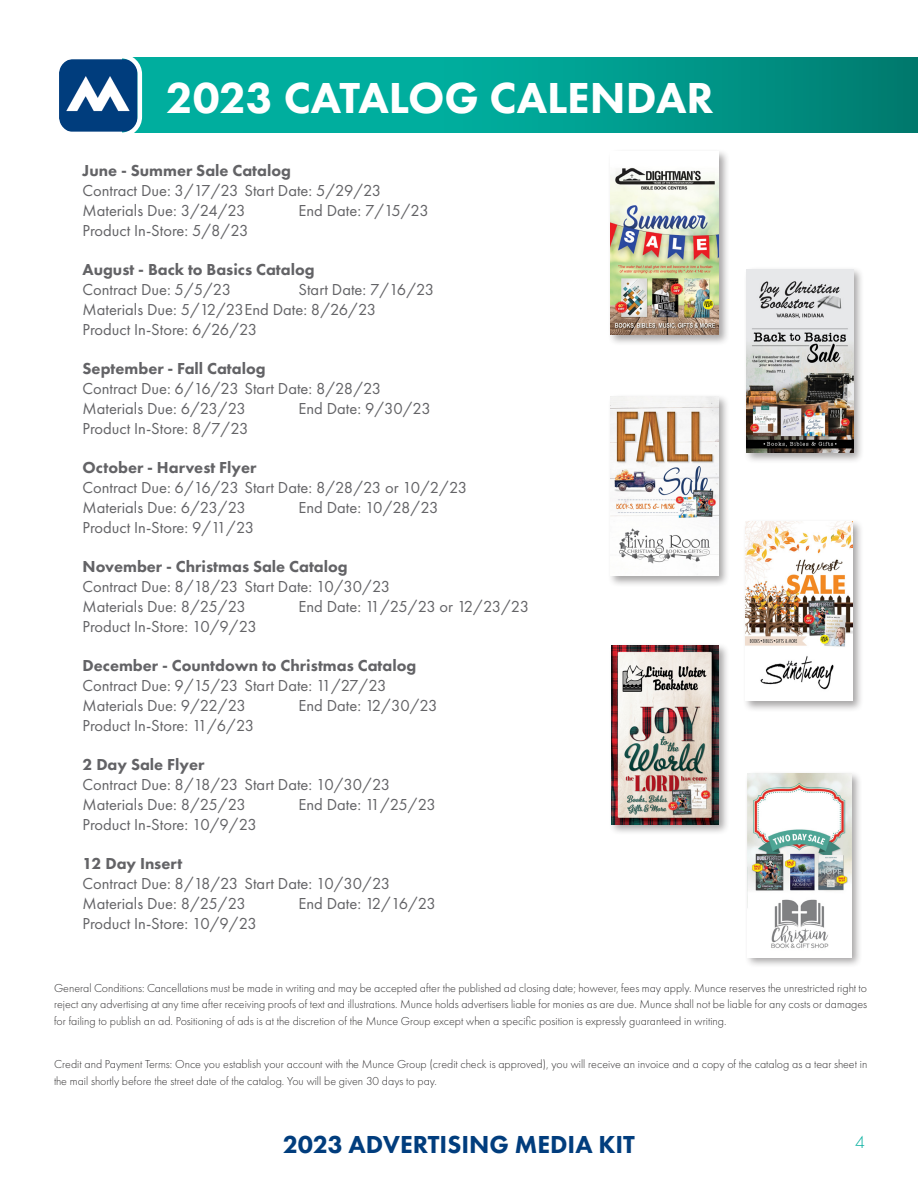
<style>
.page{position:relative;width:918px;height:1188px;background:#fff}
.page>*{position:absolute;margin:0;border:0;box-sizing:border-box;transform-origin:0 0}
.t1{font:800 45px "Futura PT";color:#fff}
.t2{font:800 25.5px "Futura PT";color:#013d7d}
.t3{font:300 18px "Futura PT";color:#00ae9d}
.t4{font:16.5px "Futura PT";color:#636366}
.t5{font:800 16.5px "Futura PT";color:#636366}
.t6{font:16.5px "Futura PT";letter-spacing:-.02em;color:#636366}
.t7{font:300 12px/16.5px "Futura PT";color:#312f30;text-align:justify}
</style>
<div class="page">
<div style="left:123px;top:58px;width:795px;height:75px;background:linear-gradient(to right,#00bcab,#008578)"></div>
<img style="left:59px;top:59px;width:78px;height:73px">
<div style="left:54px;top:54px;width:88px;height:83px;border:4px solid #fff;border-radius:18px"></div>
<div style="left:744px;top:266px;width:121px;height:198px;background:#231f20;opacity:.4"></div>
<img style="left:747px;top:270px;width:106px;height:182px">
<div style="left:608px;top:394px;width:121px;height:193px;background:#231f20;opacity:.4"></div>
<img style="left:611px;top:397px;width:107px;height:179px">
<div style="left:742px;top:518px;width:122px;height:194px;background:#231f20;opacity:.4"></div>
<img style="left:745px;top:521px;width:108px;height:180px">
<div style="left:608px;top:643px;width:122px;height:192px;background:#231f20;opacity:.4"></div>
<img style="left:611px;top:645px;width:108px;height:179px">
<div style="left:608px;top:149px;width:122px;height:197px;background:#231f20;opacity:.4"></div>
<img style="left:611px;top:151px;width:108px;height:184px">
<div style="left:745px;top:771px;width:117px;height:198px;background:#231f20;opacity:.4"></div>
<img style="left:748px;top:774px;width:103px;height:183px">
<p class="t1" style="left:166px;top:70px;width:550px">2023 CATALOG CALENDAR</p>
<p class="t5" style="left:83px;top:161px;width:210px">June - Summer Sale Catalog</p>
<p class="t4" style="left:83px;top:181px;width:300px">Contract Due: 3/17/23 Start Date: 5/29/23</p>
<p class="t4" style="left:83px;top:201px;width:165px">Materials Due: 3/24/23</p>
<p class="t4" style="left:299px;top:201px;width:132px">End Date: 7/15/23</p>
<p class="t4" style="left:83px;top:220px;width:167px">Product In-Store: 5/8/23</p>
<p class="t5" style="left:83px;top:260px;width:234px">August - Back to Basics Catalog</p>
<p class="t4" style="left:83px;top:280px;width:150px">Contract Due: 5/5/23</p>
<p class="t4" style="left:299px;top:280px;width:137px">Start Date: 7/16/23</p>
<p class="t4" style="left:83px;top:300px;width:295px">Materials Due: 5/12/23End Date: 8/26/23</p>
<p class="t4" style="left:83px;top:319px;width:176px">Product In-Store: 6/26/23</p>
<p class="t5" style="left:83px;top:359px;width:185px">September - Fall Catalog</p>
<p class="t4" style="left:83px;top:379px;width:300px">Contract Due: 6/16/23 Start Date: 8/28/23</p>
<p class="t4" style="left:83px;top:399px;width:165px">Materials Due: 6/23/23</p>
<p class="t4" style="left:299px;top:399px;width:134px">End Date: 9/30/23</p>
<p class="t4" style="left:83px;top:418px;width:167px">Product In-Store: 8/7/23</p>
<p class="t5" style="left:83px;top:458px;width:176px">October - Harvest Flyer</p>
<p class="t4" style="left:83px;top:478px;width:386px">Contract Due: 6/16/23 Start Date: 8/28/23 or 10/2/23</p>
<p class="t4" style="left:83px;top:498px;width:165px">Materials Due: 6/23/23</p>
<p class="t4" style="left:299px;top:498px;width:141px">End Date: 10/28/23</p>
<p class="t4" style="left:83px;top:517px;width:173px">Product In-Store: 9/11/23</p>
<p class="t5" style="left:83px;top:557px;width:267px">November - Christmas Sale Catalog</p>
<p class="t4" style="left:83px;top:577px;width:309px">Contract Due: 8/18/23 Start Date: 10/30/23</p>
<p class="t4" style="left:83px;top:597px;width:165px">Materials Due: 8/25/23</p>
<p class="t6" style="left:299px;top:597px;width:232px">End Date: 11/25/23 or 12/23/23</p>
<p class="t4" style="left:83px;top:616px;width:176px">Product In-Store: 10/9/23</p>
<p class="t5" style="left:83px;top:656px;width:335px">December - Countdown to Christmas Catalog</p>
<p class="t4" style="left:83px;top:676px;width:305px">Contract Due: 9/15/23 Start Date: 11/27/23</p>
<p class="t4" style="left:83px;top:696px;width:165px">Materials Due: 9/22/23</p>
<p class="t4" style="left:299px;top:696px;width:141px">End Date: 12/30/23</p>
<p class="t4" style="left:83px;top:715px;width:173px">Product In-Store: 11/6/23</p>
<p class="t5" style="left:83px;top:755px;width:123px">2 Day Sale Flyer</p>
<p class="t4" style="left:83px;top:775px;width:309px">Contract Due: 8/18/23 Start Date: 10/30/23</p>
<p class="t4" style="left:83px;top:795px;width:165px">Materials Due: 8/25/23</p>
<p class="t4" style="left:299px;top:795px;width:139px">End Date: 11/25/23</p>
<p class="t4" style="left:83px;top:814px;width:176px">Product In-Store: 10/9/23</p>
<p class="t5" style="left:83px;top:854px;width:101px">12 Day Insert</p>
<p class="t4" style="left:83px;top:874px;width:309px">Contract Due: 8/18/23 Start Date: 10/30/23</p>
<p class="t4" style="left:83px;top:894px;width:165px">Materials Due: 8/25/23</p>
<p class="t4" style="left:299px;top:894px;width:139px">End Date: 12/16/23</p>
<p class="t4" style="left:83px;top:913px;width:176px">Product In-Store: 10/9/23</p>
<p class="t7" style="left:54px;top:980px;width:815px">General Conditions: Cancellations must be made in writing and may be accepted after the published ad closing date; however, fees may apply. Munce reserves the unrestricted right to reject any advertising at any time after receiving proofs of text and illustrations. Munce holds advertisers liable for monies as are due. Munce shall not be liable for any costs or damages for failing to publish an ad. Positioning of ads is at the discretion of the Munce Group except when a specific position is expressly guaranteed in writing.</p>
<p class="t7" style="left:54px;top:1056px;width:815px">Credit and Payment Terms: Once you establish your account with the Munce Group (credit check is approved), you will receive an invoice and a copy of the catalog as a tear sheet in the mail shortly before the street date of the catalog. You will be given 30 days to pay.</p>
<h2 class="t2" style="left:283px;top:1129px;width:354px">2023 ADVERTISING MEDIA KIT</h2>
<p class="t3" style="left:855px;top:1132px;width:11px">4</p>
</div>
